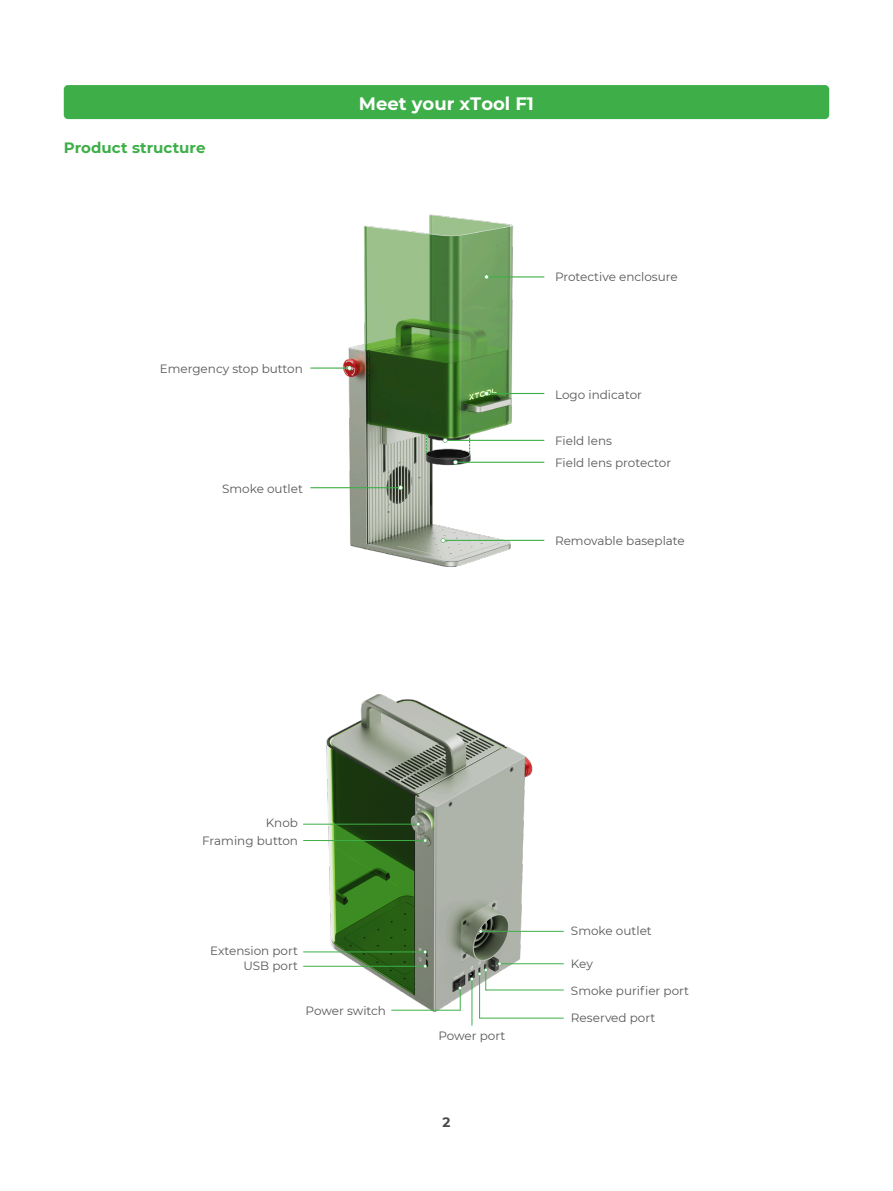
<style>
.page{position:relative;width:893px;height:1191px;background:#fff}
.page>*{position:absolute;margin:0;border:0;box-sizing:border-box;transform-origin:0 0}
.t1{font:700 18px "Montserrat";color:#fff}
.t2{font:700 15px "Montserrat";color:#3eaf48}
.t3{font:700 13.5px "Montserrat";color:#4c4948}
.t4{font:12px/21.9px "Montserrat";color:#595757}
</style>
<div class="page">
<div style="left:64px;top:85px;width:765px;height:34px;background:#3eaf48;border-radius:4px"></div>
<img style="left:338px;top:214px;width:181px;height:353px">
<hr style="left:311px;top:367px;width:39px;height:2px;background:#3eaf48">
<svg style="left:347px;top:366px;width:5px;height:4px"></svg>
<hr style="left:486px;top:276px;width:58px;height:1px;background:#3eaf48">
<svg style="left:484px;top:274px;width:5px;height:5px"></svg>
<hr style="left:486px;top:393px;width:58px;height:1px;background:#3eaf48">
<svg style="left:484px;top:391px;width:5px;height:5px"></svg>
<hr style="left:445px;top:440px;width:99px;height:1px;background:#3eaf48">
<svg style="left:443px;top:438px;width:5px;height:5px"></svg>
<hr style="left:455px;top:462px;width:89px;height:1px;background:#3eaf48">
<svg style="left:453px;top:460px;width:5px;height:4px"></svg>
<hr style="left:443px;top:540px;width:101px;height:1px;background:#3eaf48">
<svg style="left:441px;top:538px;width:4px;height:5px"></svg>
<hr style="left:311px;top:487px;width:90px;height:1px;background:#3eaf48">
<svg style="left:398px;top:485px;width:5px;height:5px"></svg>
<svg style="left:426px;top:434px;width:1px;height:19px"></svg>
<svg style="left:469px;top:434px;width:1px;height:19px"></svg>
<img style="left:322px;top:694px;width:213px;height:319px">
<hr style="left:480px;top:931px;width:83px;height:1px;background:#3eaf48">
<svg style="left:479px;top:929px;width:3px;height:4px"></svg>
<hr style="left:499px;top:963px;width:64px;height:1px;background:#3eaf48">
<hr style="left:479px;top:973px;width:1px;height:45px;background:#3eaf48">
<hr style="left:471px;top:979px;width:1px;height:46px;background:#3eaf48">
<svg style="left:470px;top:968px;width:18px;height:22px"></svg>
<svg style="left:458px;top:986px;width:4px;height:24px"></svg>
<hr style="left:303px;top:823px;width:115px;height:1px;background:#3eaf48">
<svg style="left:416px;top:822px;width:4px;height:4px"></svg>
<hr style="left:303px;top:840px;width:122px;height:1px;background:#3eaf48">
<svg style="left:423px;top:838px;width:4px;height:4px"></svg>
<hr style="left:303px;top:951px;width:122px;height:1px;background:#3eaf48">
<svg style="left:423px;top:950px;width:4px;height:3px"></svg>
<hr style="left:303px;top:965px;width:122px;height:1px;background:#3eaf48">
<svg style="left:423px;top:964px;width:4px;height:4px"></svg>
<hr style="left:486px;top:989px;width:77px;height:1px;background:#3eaf48">
<hr style="left:480px;top:1017px;width:83px;height:1px;background:#3eaf48">
<hr style="left:392px;top:1009px;width:68px;height:1px;background:#3eaf48">
<p class="t2" style="left:64px;top:137px;width:143px">Product structure</p>
<p class="t4" style="left:160px;top:357px;width:145px">Emergency stop button</p>
<p class="t4" style="left:222px;top:477px;width:82px">Smoke outlet</p>
<h1 class="t1" style="left:359px;top:90px;width:177px">Meet your xTool F1</h1>
<p class="t4" style="left:555px;top:266px;width:124px">Protective enclosure</p>
<p class="t4" style="left:555px;top:383px;width:88px">Logo indicator</p>
<p class="t4" style="left:555px;top:430px;width:118px">Field lens<br>Field lens protector</p>
<p class="t4" style="left:555px;top:530px;width:131px">Removable baseplate</p>
<p class="t4" style="left:202px;top:813px;width:97px;line-height:17.5px;text-align:right">Knob<br>Framing button</p>
<p class="t4" style="left:210px;top:942px;width:89px;line-height:15.3px;text-align:right">Extension port<br>USB port</p>
<p class="t4" style="left:306px;top:999px;width:82px">Power switch</p>
<p class="t4" style="left:438px;top:1024px;width:68px">Power port</p>
<p class="t3" style="left:442px;top:1112px;width:9px">2</p>
<p class="t4" style="left:571px;top:919px;width:82px">Smoke outlet</p>
<p class="t4" style="left:571px;top:950px;width:120px;line-height:26.2px">Key<br>Smoke purifier port</p>
<p class="t4" style="left:571px;top:1006px;width:86px">Reserved port</p>
</div>
